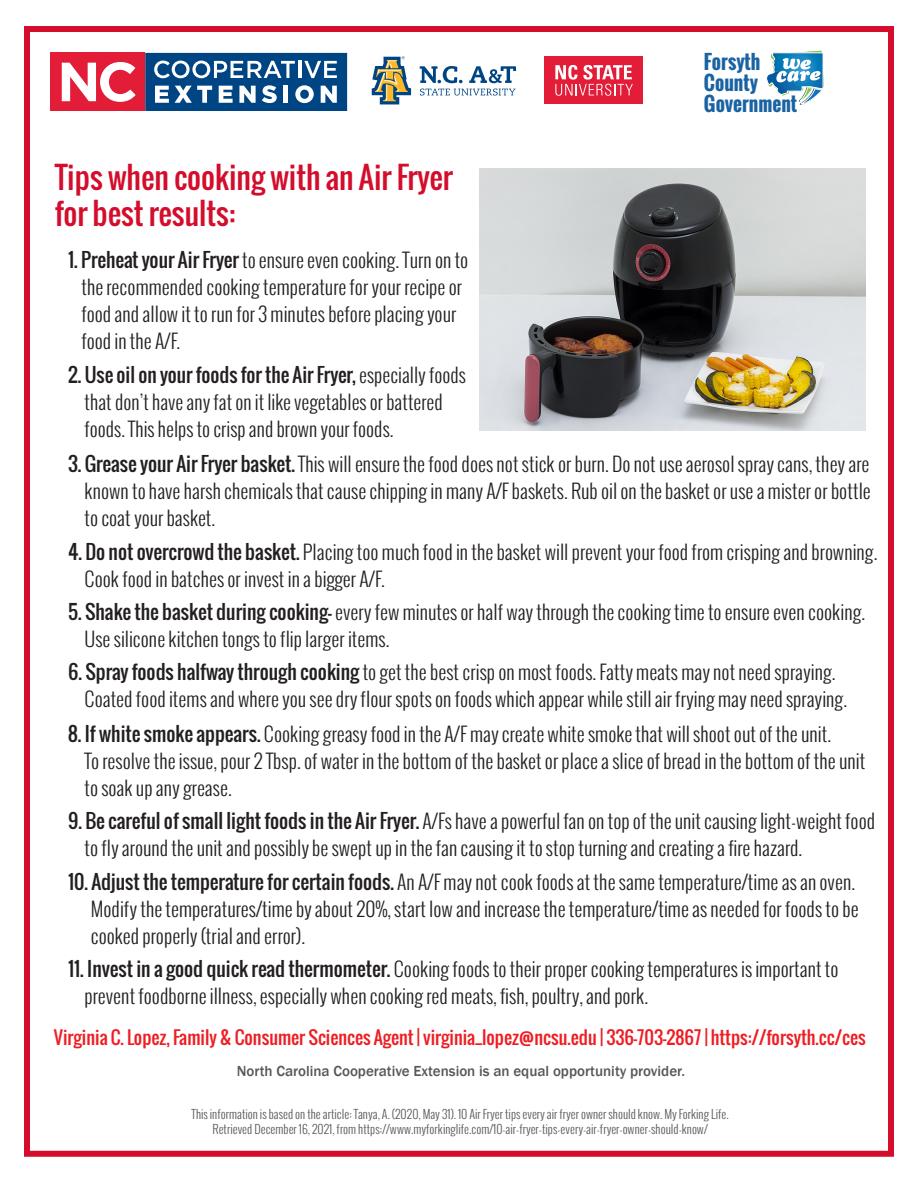
<style>
.page{position:relative;width:918px;height:1188px;background:#fff}
.page>*{position:absolute;margin:0;border:0;box-sizing:border-box;transform-origin:0 0}
.t1{font:30px/36px "Oswald";color:#d30d2b}
.t2{font:300 19.5px/27px "Oswald";color:#231f20}
.t3{font:700 19.5px/20.9px "Oswald";color:#1a63a2}
.t4{font:18px "Oswald";color:#ee1d23}
.t5{font:500 15px "Franklin Gothic";color:#57585a}
.t6{font:300 12px/15px "Oswald";color:#57585a;text-align:center}
.s1{font-weight:400}
</style>
<div class="page">
<div style="left:24px;top:26px;width:870px;height:1131px;border:6px solid #d30d2b"></div>
<svg style="left:766px;top:51px;width:58px;height:54px"></svg>
<div style="left:544px;top:57px;width:99px;height:47px;background:#e31c38"></div>
<svg style="left:555px;top:65px;width:78px;height:31px"></svg>
<svg style="left:372px;top:56px;width:39px;height:48px"></svg>
<svg style="left:420px;top:66px;width:43px;height:17px"></svg>
<svg style="left:469px;top:66px;width:47px;height:17px"></svg>
<svg style="left:420px;top:89px;width:96px;height:7px"></svg>
<div style="left:50px;top:53px;width:95px;height:58px;background:#e31c38"></div>
<svg style="left:62px;top:62px;width:74px;height:40px"></svg>
<svg style="left:145px;top:53px;width:202px;height:58px"></svg>
<img style="left:479px;top:169px;width:387px;height:261px">
<p class="t3" style="left:704px;top:51px;width:95px">Forsyth<br>County<br>Government</p>
<h1 class="t1" style="left:55px;top:159px;width:400px">Tips when cooking with an Air Fryer for best results:</h1>
<p class="t2" style="left:81px;top:246px;width:388px;text-indent:-13px"><span class="s1">1. Preheat your Air Fryer</span> to ensure even cooking. Turn on to the recommended cooking temperature for your recipe or food and allow it to run for 3 minutes before placing your food in the A/F.</p>
<p class="t2" style="left:85px;top:362px;width:383px;text-indent:-16px"><span class="s1">2. Use oil on your foods for the Air Fryer,</span> especially foods that don’t have any fat on it like vegetables or battered foods. This helps to crisp and brown your foods.</p>
<p class="t2" style="left:85px;top:450px;width:788px;text-align:justify;text-indent:-16px"><span class="s1">3. Grease your Air Fryer basket.</span> This will ensure the food does not stick or burn. Do not use aerosol spray cans, they are known to have harsh chemicals that cause chipping in many A/F baskets. Rub oil on the basket or use a mister or bottle to coat your basket.</p>
<p class="t2" style="left:85px;top:539px;width:795px;text-indent:-16px"><span class="s1">4. Do not overcrowd the basket.</span> Placing too much food in the basket will prevent your food from crisping and browning.<br>Cook food in batches or invest in a bigger A/F.</p>
<p class="t2" style="left:85px;top:599px;width:782px;text-indent:-16px"><span class="s1">5. Shake the basket during cooking-</span> every few minutes or half way through the cooking time to ensure even cooking.<br>Use silicone kitchen tongs to flip larger items.</p>
<p class="t2" style="left:85px;top:659px;width:764px;text-indent:-16px"><span class="s1">6. Spray foods halfway through cooking</span> to get the best crisp on most foods. Fatty meats may not need spraying.<br>Coated food items and where you see dry flour spots on foods which appear while still air frying may need spraying.</p>
<p class="t2" style="left:85px;top:720px;width:782px;text-indent:-16px"><span class="s1">8. If white smoke appears.</span> Cooking greasy food in the A/F may create white smoke that will shoot out of the unit.<br>To resolve the issue, pour 2 Tbsp. of water in the bottom of the basket or place a slice of bread in the bottom of the unit to soak up any grease.</p>
<p class="t2" style="left:85px;top:807px;width:792px;text-indent:-16px"><span class="s1">9. Be careful of small light foods in the Air Fryer.</span> A/Fs have a powerful fan on top of the unit causing light-weight food to fly around the unit and possibly be swept up in the fan causing it to stop turning and creating a fire hazard.</p>
<p class="t2" style="left:91px;top:869px;width:769px;text-indent:-23px"><span class="s1">10. Adjust the temperature for certain foods.</span> An A/F may not cook foods at the same temperature/time as an oven.<br>Modify the temperatures/time by about 20%, start low and increase the temperature/time as needed for foods to be cooked properly (trial and error).</p>
<p class="t2" style="left:85px;top:956px;width:756px;text-indent:-16px"><span class="s1">11. Invest in a good quick read thermometer.</span> Cooking foods to their proper cooking temperatures is important to prevent foodborne illness, especially when cooking red meats, fish, poultry, and pork.</p>
<p class="t4" style="left:54px;top:1023px;width:813px">Virginia C. Lopez, Family &amp; Consumer Sciences Agent | virginia_lopez@ncsu.edu | 336-703-2867 | https://forsyth.cc/ces</p>
<p class="t5" style="left:237px;top:1062px;width:450px">North Carolina Cooperative Extension is an equal opportunity provider.</p>
<p class="t6" style="left:192px;top:1107px;width:539px">This information is based on the article: Tanya, A. (2020, May 31). 10 Air Fryer tips every air fryer owner should know. My Forking Life.<br>Retrieved December 16, 2021, from https://www.myforkinglife.com/10-air-fryer-tips-every-air-fryer-owner-should-know/</p>
</div>
